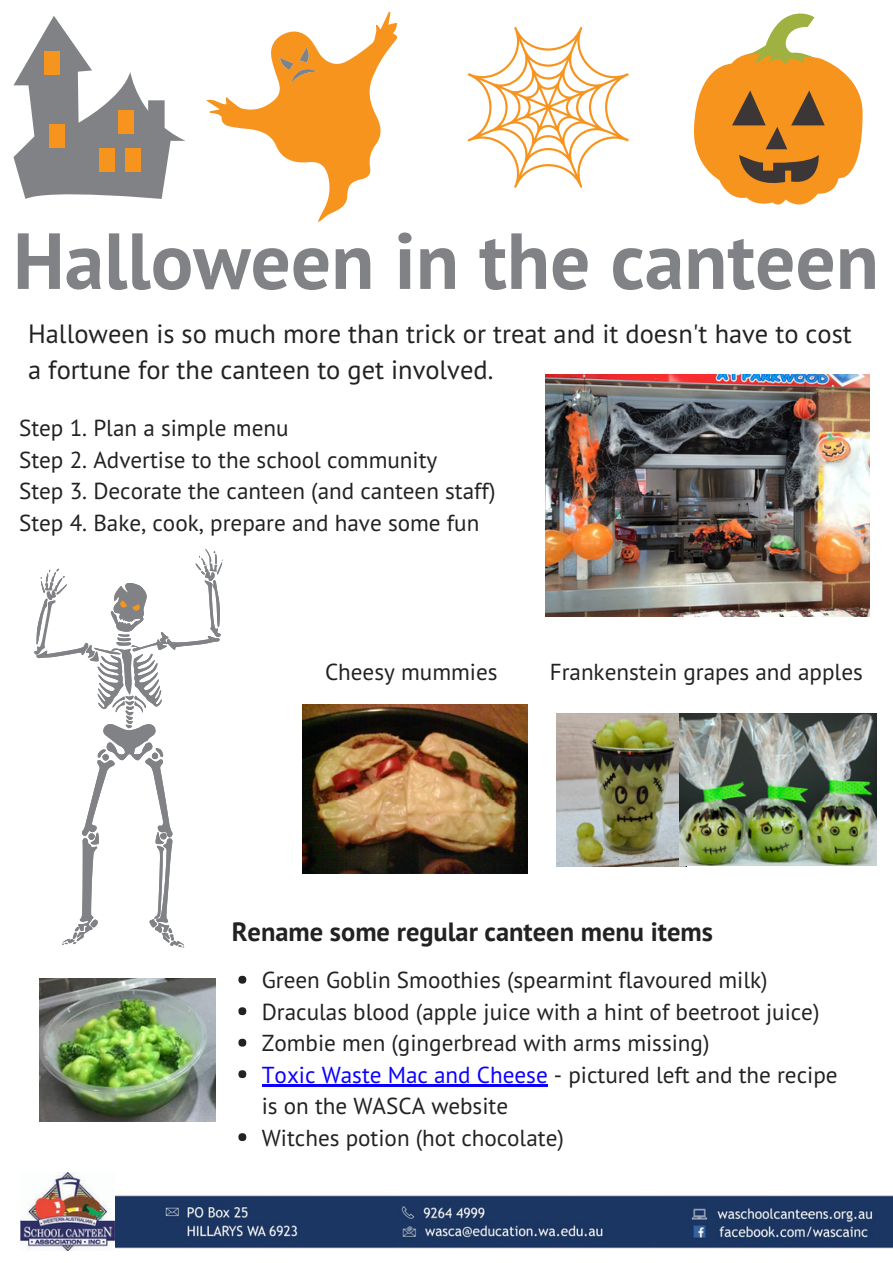
<style>
.page{position:relative;width:893px;height:1263px;background:#fff}
.page>*{position:absolute;margin:0;border:0;box-sizing:border-box;transform-origin:0 0}
.t1{font:700 79.35px "PT Sans";color:#808285}
.t2{font:26.4px/36px "PT Sans";color:#222}
.t3{font:700 26.4px "PT Sans";color:#222}
.t4{font:23.1px/31.5px "PT Sans";color:#222}
.s1{color:#0b00ff}
</style>
<div class="page">
<svg style="left:206px;top:12px;width:192px;height:210px"></svg>
<svg style="left:468px;top:27px;width:160px;height:161px"></svg>
<svg style="left:34px;top:549px;width:189px;height:399px"></svg>
<svg style="left:13px;top:16px;width:172px;height:183px"></svg>
<div style="left:44px;top:52px;width:16px;height:23px;background:#f7941e"></div>
<div style="left:49px;top:125px;width:15px;height:23px;background:#f7941e"></div>
<div style="left:99px;top:148px;width:16px;height:23px;background:#f7941e"></div>
<div style="left:125px;top:148px;width:16px;height:23px;background:#f7941e"></div>
<div style="left:118px;top:110px;width:15px;height:23px;background:#f7941e"></div>
<svg style="left:694px;top:13px;width:168px;height:192px"></svg>
<div style="left:238px;top:976px;width:8px;height:8px;background:#222;border-radius:50%"></div>
<div style="left:238px;top:1007px;width:8px;height:8px;background:#222;border-radius:50%"></div>
<div style="left:238px;top:1039px;width:8px;height:7px;background:#222;border-radius:50%"></div>
<div style="left:238px;top:1070px;width:8px;height:8px;background:#222;border-radius:50%"></div>
<svg style="left:262px;top:1085px;width:285px;height:2px"></svg>
<div style="left:238px;top:1133px;width:8px;height:8px;background:#222;border-radius:50%"></div>
<img style="left:556px;top:714px;width:130px;height:153px">
<img style="left:302px;top:705px;width:225px;height:168px">
<img style="left:545px;top:374px;width:324px;height:242px">
<img style="left:679px;top:714px;width:197px;height:152px">
<img style="left:116px;top:1195px;width:776px;height:54px">
<img style="left:20px;top:1172px;width:95px;height:78px">
<img style="left:39px;top:978px;width:177px;height:144px">
<h1 class="t1" style="left:13px;top:208px;width:867px">Halloween in the canteen</h1>
<p class="t2" style="left:28px;top:315px;width:825px">Halloween is so much more than trick or treat and it doesn't have to cost a fortune for the canteen to get involved.</p>
<p class="t4" style="left:19px;top:412px;width:478px">Step 1. Plan a simple menu<br>Step 2. Advertise to the school community<br>Step 3. Decorate the canteen (and canteen staff)<br>Step 4. Bake, cook, prepare and have some fun</p>
<p class="t4" style="left:325px;top:656px;width:174px">Cheesy mummies</p>
<p class="t4" style="left:549px;top:656px;width:314px">Frankenstein grapes and apples</p>
<p class="t3" style="left:232px;top:914px;width:482px">Rename some regular canteen menu items</p>
<p class="t4" style="left:262px;top:964px;width:577px">Green Goblin Smoothies (spearmint flavoured milk)<br>Draculas blood (apple juice with a hint of beetroot juice)<br>Zombie men (gingerbread with arms missing)<br><span class="s1">Toxic Waste Mac and Cheese</span> - pictured left and the recipe is on the WASCA website<br>Witches potion (hot chocolate)</p>
</div>
